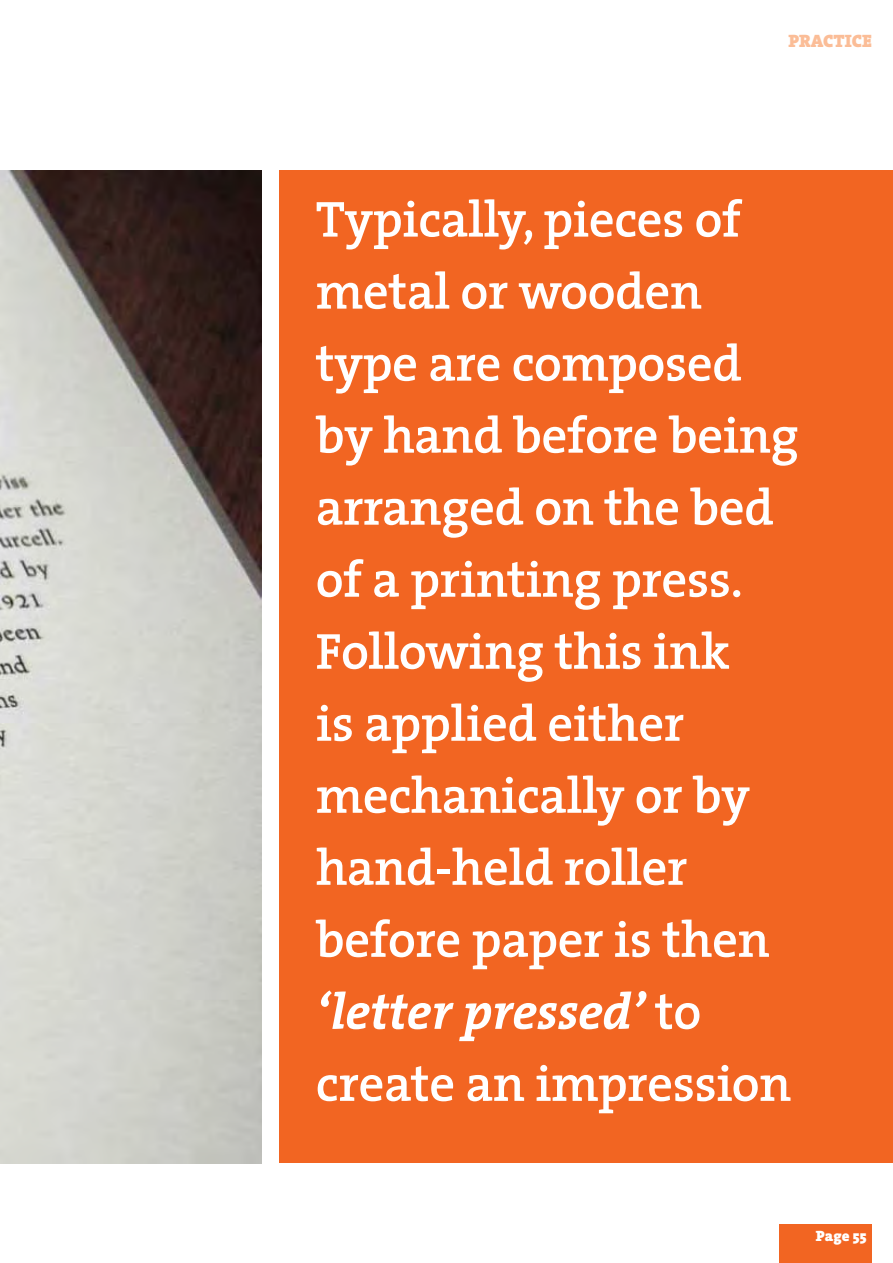
<style>
.page{position:relative;width:893px;height:1263px;background:#fff}
.page>*{position:absolute;margin:0;border:0;box-sizing:border-box;transform-origin:0 0}
.t1{font:600 51px/72px "The Serif";letter-spacing:-.01em;color:#fff}
.t2{font:18px "The Serif Black Caps";color:#fbbd97}
.t3{font:900 15px "The Serif";color:#fff}
.s1{font-weight:700;font-style:italic}
</style>
<div class="page">
<div style="left:780px;top:1225px;width:92px;height:38px;background:#f26522"></div>
<img style="left:0;top:170px;width:262px;height:993px">
<div style="left:280px;top:170px;width:613px;height:993px;background:#f26522"></div>
<p class="t2" style="left:788px;top:25px;width:85px">PRACTICE</p>
<p class="t1" style="left:316px;top:182px;width:485px">Typically, pieces of metal or wooden type are composed by hand before being arranged on the bed of a printing press.<br>Following this ink<br>is applied either mechanically or by hand-held roller before paper is then <span class="s1">‘letter pressed’</span> to create an impression</p>
<p class="t3" style="left:816px;top:1223px;width:52px">Page 55</p>
</div>
